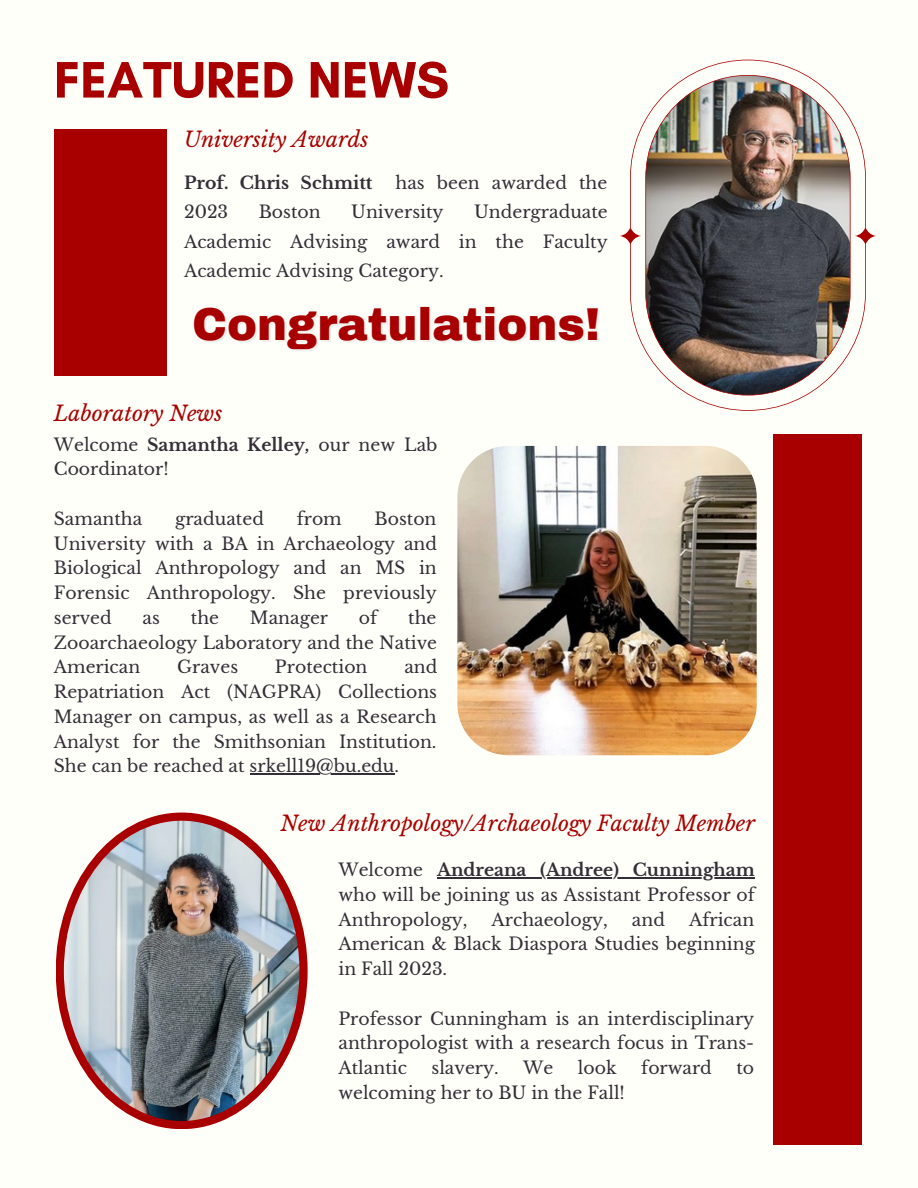
<style>
.page{position:relative;width:918px;height:1188px;background:#fffff9}
.page>*{position:absolute;margin:0;border:0;box-sizing:border-box;transform-origin:0 0}
.t1{font:700 52.2px "Glacial Indifference";color:#a80000}
.t2{font:900 45px "Archivo";color:#a80000}
.t3{font:italic 21px "Libre Baskerville";color:#a80000}
.t4{font:17.25px/24.8px "Libre Baskerville";color:#332e38;text-align:justify}
.t5{font:700 17.25px "Libre Baskerville";color:#332e38}
.s1{font-weight:700}
</style>
<div class="page">
<div style="left:54px;top:129px;width:112px;height:246px;background:#a80000"></div>
<div style="left:773px;top:434px;width:89px;height:711px;background:#a80000"></div>
<img style="left:620px;top:60px;width:256px;height:351px">
<img style="left:457px;top:446px;width:300px;height:309px;border-radius:51px">
<img style="left:56px;top:813px;width:251px;height:316px">
<hr style="left:250px;top:774px;width:144px;height:1px;background:#332e38">
<hr style="left:437px;top:877px;width:318px;height:1px;background:#332e38">
<h1 class="t1" style="left:54px;top:48px;width:397px">FEATURED NEWS</h1>
<p class="t3" style="left:184px;top:127px;width:186px">University Awards</p>
<p class="t5" style="left:184px;top:173px;width:190px">Prof. Chris Schmitt</p>
<p class="t4" style="left:396px;top:171px;width:213px">has been awarded the</p>
<p class="t4" style="left:184px;top:200px;width:46px">2023</p>
<p class="t4" style="left:259px;top:200px;width:64px">Boston</p>
<p class="t4" style="left:351px;top:200px;width:94px">University</p>
<p class="t4" style="left:184px;top:198px;width:425px;line-height:29.2px;text-indent:290px">Undergraduate Academic Advising award in the Faculty Academic Advising Category.</p>
<h2 class="t2" style="left:192px;top:300px;width:409px">Congratulations!</h2>
<p class="t3" style="left:54px;top:401px;width:170px">Laboratory News</p>
<p class="t4" style="left:54px;top:432px;width:385px">Welcome <span class="s1">Samantha Kelley,</span> our new Lab<br>Coordinator!</p>
<p class="t4" style="left:54px;top:506px;width:90px">Samantha</p>
<p class="t4" style="left:175px;top:506px;width:90px">graduated</p>
<p class="t4" style="left:297px;top:506px;width:47px">from</p>
<p class="t4" style="left:54px;top:506px;width:385px;text-indent:321px">Boston University with a BA in Archaeology and Biological Anthropology and an MS in Forensic Anthropology. She previously served</p>
<p class="t4" style="left:54px;top:605px;width:385px;text-indent:354px">the Zooarchaeology Laboratory and the Native American</p>
<p class="t4" style="left:143px;top:605px;width:19px">as</p>
<p class="t4" style="left:191px;top:605px;width:30px">the</p>
<p class="t4" style="left:250px;top:605px;width:80px">Manager</p>
<p class="t4" style="left:359px;top:605px;width:20px">of</p>
<p class="t4" style="left:54px;top:655px;width:385px;text-indent:351px">and Repatriation Act (NAGPRA) Collections Manager on campus, as well as a Research Analyst for the Smithsonian Institution.<br>She can be reached at srkell19@bu.edu.</p>
<p class="t4" style="left:177px;top:655px;width:63px">Graves</p>
<p class="t4" style="left:275px;top:655px;width:94px">Protection</p>
<p class="t3" style="left:281px;top:810px;width:476px">New Anthropology/Archaeology Faculty Member</p>
<p class="t4" style="left:338px;top:858px;width:418px">Welcome <span class="s1">Andreana (Andree) Cunningham </span>who will be joining us as Assistant Professor of Anthropology,</p>
<p class="t4" style="left:338px;top:907px;width:418px;text-indent:351px">African American &amp; Black Diaspora Studies beginning in Fall 2023.</p>
<p class="t4" style="left:338px;top:1006px;width:417px">Professor Cunningham is an interdisciplinary anthropologist with a research focus in Trans-Atlantic</p>
<p class="t4" style="left:492px;top:907px;width:118px">Archaeology,</p>
<p class="t4" style="left:632px;top:907px;width:35px">and</p>
<p class="t4" style="left:432px;top:1056px;width:69px">slavery.</p>
<p class="t4" style="left:523px;top:1056px;width:32px">We</p>
<p class="t4" style="left:578px;top:1056px;width:40px">look</p>
<p class="t4" style="left:641px;top:1056px;width:72px">forward</p>
<p class="t4" style="left:736px;top:1056px;width:19px">to</p>
<p class="t4" style="left:338px;top:1080px;width:288px">welcoming her to BU in the Fall!</p>
</div>
